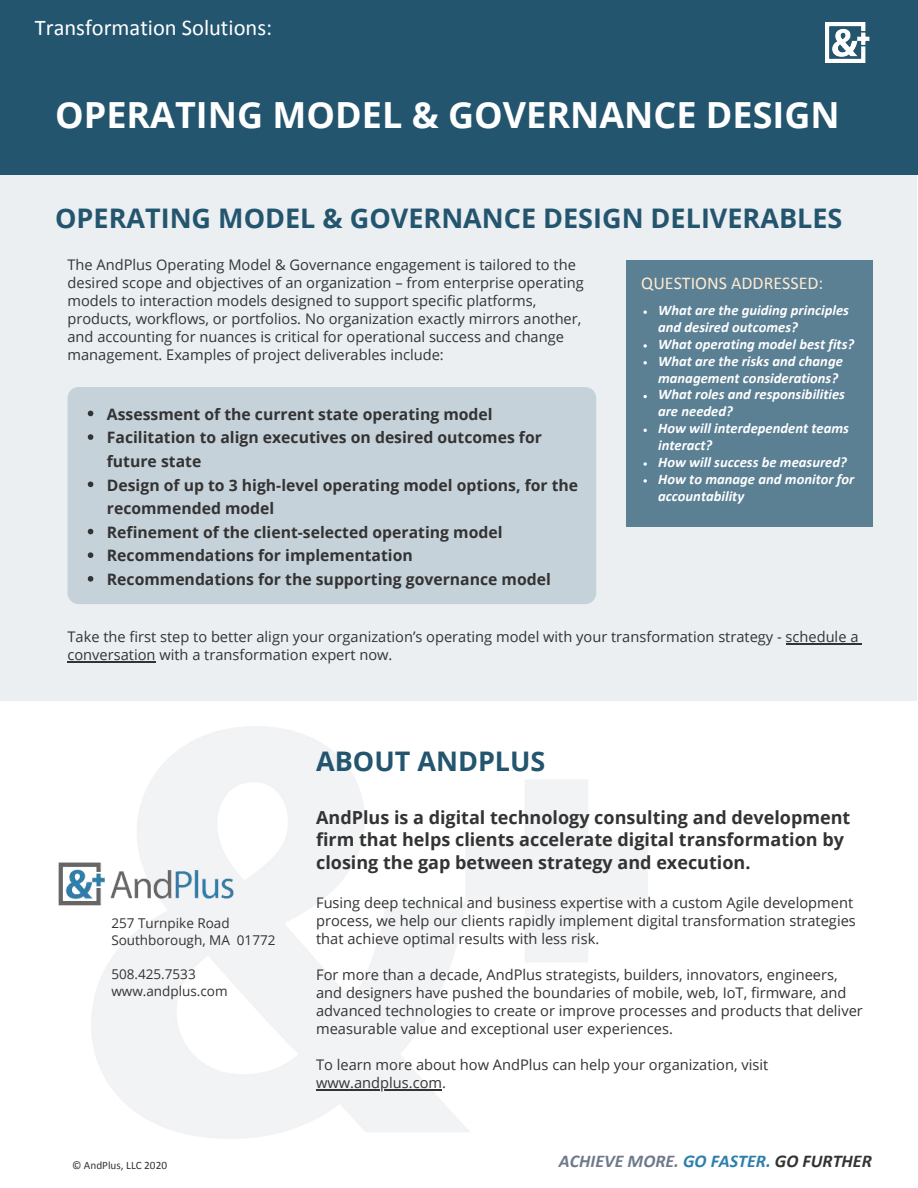
<style>
.page{position:relative;width:918px;height:1188px;background:#fff}
.page>*{position:absolute;margin:0;border:0;box-sizing:border-box;transform-origin:0 0}
.t1{font:700 39.3px/85.5px "Oxygen";color:#fff}
.t2{font:700 36px "Open Sans";color:#fff}
.t3{font:700 27px "Open Sans";color:#24556f}
.t4{font:22.5px "Calibri";color:#fff}
.t5{font:700 18px/22.5px "Open Sans";color:#333}
.t6{font:italic 700 18px "Calibri";color:#70798c}
.t7{font:18px "Calibri";color:#ffebd1}
.t8{font:700 15.75px/23.7px "Open Sans";color:#333}
.t9{font:14.7px/18px "Open Sans";color:#333}
.t10{font:italic 700 14.7px/16.8px "Calibri";color:#fff}
.t11{font:13.5px/16.8px "Open Sans";color:#333}
.t12{font:11.25px "Calibri";color:#333}
.s1{color:#2d7fab}
.s2{color:#333}
</style>
<div class="page">
<div style="left:0;top:174px;width:917px;height:527px;background:#ebeff2"></div>
<img style="left:91px;top:727px;width:557px;height:411px">
<div style="left:0;top:0;width:918px;height:174px;background:#24556f"></div>
<hr style="left:316px;top:1089px;width:126px;height:1px;background:#333">
<div style="left:68px;top:387px;width:528px;height:217px;background:#c6d2d9"></div>
<hr style="left:786px;top:643px;width:72px;height:2px;background:#333">
<hr style="left:68px;top:661px;width:88px;height:2px;background:#333">
<svg style="left:88px;top:411px;width:5px;height:5px"></svg>
<svg style="left:88px;top:434px;width:5px;height:6px"></svg>
<svg style="left:88px;top:482px;width:5px;height:5px"></svg>
<svg style="left:88px;top:529px;width:5px;height:5px"></svg>
<svg style="left:88px;top:552px;width:5px;height:6px"></svg>
<svg style="left:88px;top:576px;width:5px;height:6px"></svg>
<img style="left:58px;top:860px;width:178px;height:48px">
<img style="left:826px;top:22px;width:44px;height:41px">
<div style="left:627px;top:260px;width:246px;height:266px;background:#5b7f93"></div>
<svg style="left:644px;top:344px;width:3px;height:4px"></svg>
<svg style="left:644px;top:462px;width:3px;height:4px"></svg>
<svg style="left:644px;top:479px;width:3px;height:4px"></svg>
<h3 class="t4" style="left:35px;top:13px;width:239px">Transformation Solutions:</h3>
<h1 class="t1" style="left:55px;top:-6px;width:232px">PROJECT<br>JUNE 8, 2022</h1>
<h2 class="t2" style="left:55px;top:90px;width:786px">OPERATING MODEL &amp; GOVERNANCE DESIGN</h2>
<h3 class="t3" style="left:55px;top:200px;width:789px">OPERATING MODEL &amp; GOVERNANCE DESIGN DELIVERABLES</h3>
<p class="t9" style="left:68px;top:255px;width:518px">The AndPlus Operating Model &amp; Governance engagement is tailored to the desired scope and objectives of an organization – from enterprise operating models to interaction models designed to support specific platforms, products, workflows, or portfolios. No organization exactly mirrors another, and accounting for nuances is critical for operational success and change management. Examples of project deliverables include:</p>
<p class="t7" style="left:641px;top:272px;width:184px">QUESTIONS ADDRESSED:</p>
<p class="t10" style="left:658px;top:302px;width:198px">What are the guiding principles and desired outcomes?<br>What operating model best fits?<br>What are the risks and change management considerations?<br>What roles and responsibilities are needed?<br>How will interdependent teams interact?<br>How will success be measured?<br>How to manage and monitor for accountability</p>
<p class="t8" style="left:107px;top:402px;width:473px">Assessment of the current state operating model Facilitation to align executives on desired outcomes for future state<br>Design of up to 3 high-level operating model options, for the recommended model<br>Refinement of the client-selected operating model Recommendations for implementation<br>Recommendations for the supporting governance model</p>
<p class="t9" style="left:68px;top:628px;width:792px">Take the first step to better align your organization’s operating model with your transformation strategy - schedule a conversation with a transformation expert now.</p>
<p class="t11" style="left:111px;top:914px;width:166px">257 Turnpike Road<br>Southborough, MA 01772</p>
<p class="t11" style="left:111px;top:965px;width:118px">508.425.7533 www.andplus.com</p>
<p class="t12" style="left:72px;top:1158px;width:97px">© AndPlus, LLC 2020</p>
<h3 class="t3" style="left:316px;top:742px;width:231px">ABOUT ANDPLUS</h3>
<p class="t5" style="left:316px;top:805px;width:536px">AndPlus is a digital technology consulting and development firm that helps clients accelerate digital transformation by closing the gap between strategy and execution.</p>
<p class="t9" style="left:316px;top:893px;width:541px">Fusing deep technical and business expertise with a custom Agile development process, we help our clients rapidly implement digital transformation strategies that achieve optimal results with less risk.</p>
<p class="t9" style="left:316px;top:965px;width:548px">For more than a decade, AndPlus strategists, builders, innovators, engineers, and designers have pushed the boundaries of mobile, web, IoT, firmware, and advanced technologies to create or improve processes and products that deliver measurable value and exceptional user experiences.</p>
<p class="t9" style="left:316px;top:1055px;width:454px">To learn more about how AndPlus can help your organization, visit www.andplus.com.</p>
<p class="t6" style="left:559px;top:1149px;width:314px">ACHIEVE MORE. <span class="s1">GO FASTER.</span> <span class="s2">GO FURTHER</span></p>
</div>
